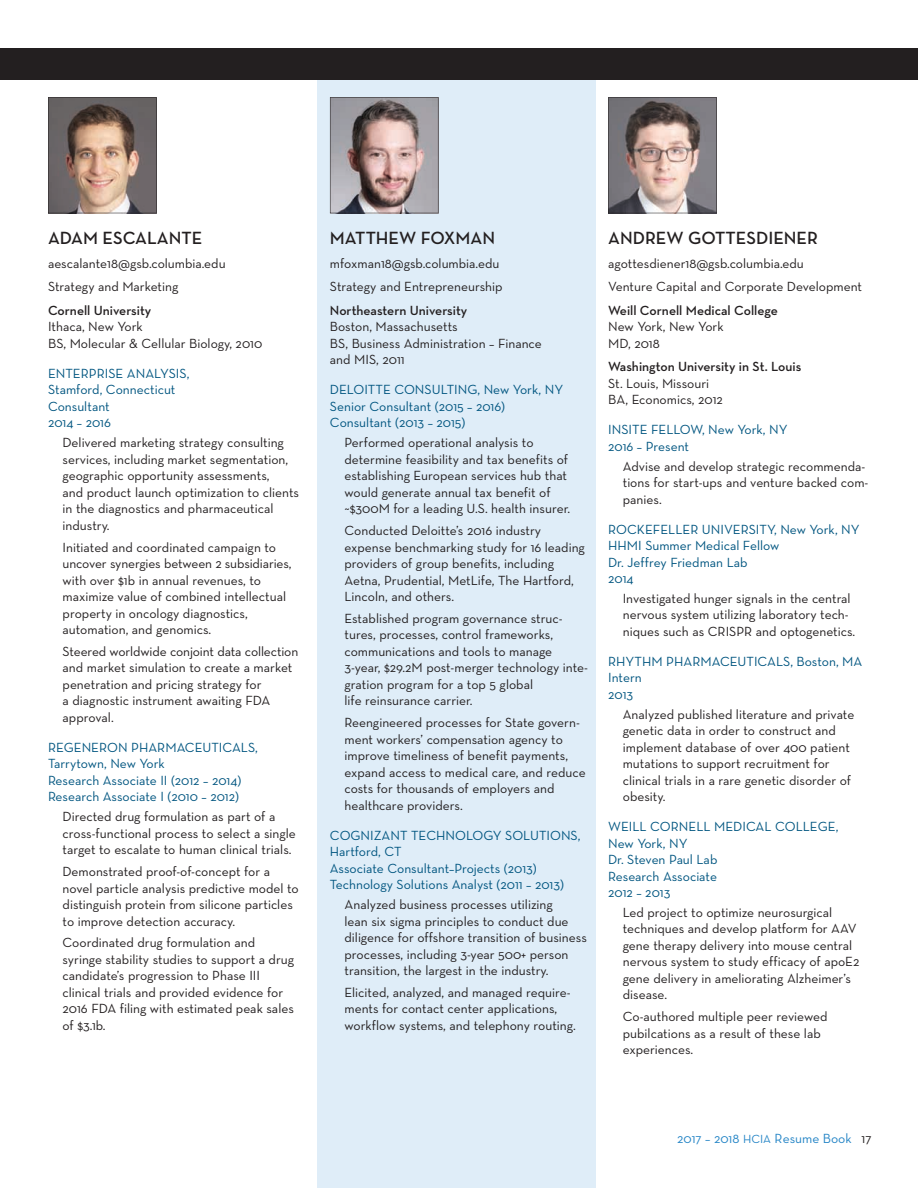
<style>
.page{position:relative;width:918px;height:1188px;background:#fff}
.page>*{position:absolute;margin:0;border:0;box-sizing:border-box;transform-origin:0 0}
.t1{font:600 18px "Neutra Text";color:#231f20}
.t2{font:13.5px/16.5px "Neutra Text";color:#231f20}
.t3{font:13.5px/16.5px "Neutra Text";color:#005580}
.t4{font:600 13.5px "Neutra Text";color:#231f20}
.t5{font:13.5px "Neutra Text";color:#2585c6}
.s1{font-size:12px}
.s2{color:#231f20}
</style>
<div class="page">
<div style="left:318px;top:78px;width:278px;height:1110px;background:#dfedf8"></div>
<div style="left:0;top:48px;width:918px;height:31px;background:#231f20"></div>
<svg style="left:48px;top:97px;width:109px;height:116px;background:#8c796f"></svg>
<svg style="left:608px;top:97px;width:109px;height:116px;background:#938685"></svg>
<svg style="left:330px;top:97px;width:108px;height:116px;background:#a19293"></svg>
<h1 class="t1" style="left:48px;top:227px;width:156px">ADAM ESCALANTE</h1>
<p class="t2" style="left:48px;top:251px;width:179px;line-height:23.5px">aescalante18@gsb.columbia.edu<br>Strategy and Marketing</p>
<p class="t4" style="left:48px;top:302px;width:105px">Cornell University</p>
<p class="t2" style="left:48px;top:318px;width:216px">Ithaca, New York<br>BS, Molecular &amp; Cellular Biology, 2010</p>
<p class="t3" style="left:48px;top:365px;width:143px">ENTERPRISE ANALYSIS,<br>Stamford, Connecticut<br>Consultant<br>2014 – 2016</p>
<p class="t2" style="left:63px;top:434px;width:238px">Delivered marketing strategy consulting services, including market segmentation, geographic opportunity assessments,<br>and product launch optimization to clients in the diagnostics and pharmaceutical industry.</p>
<p class="t2" style="left:63px;top:539px;width:230px">Initiated and coordinated campaign to uncover synergies between 2 subsidiaries, with over $1b in annual revenues, to maximize value of combined intellectual property in oncology diagnostics, automation, and genomics.</p>
<p class="t2" style="left:63px;top:643px;width:237px">Steered worldwide conjoint data collection and market simulation to create a market penetration and pricing strategy for<br>a diagnostic instrument awaiting FDA approval.</p>
<p class="t3" style="left:48px;top:739px;width:211px">REGENERON PHARMACEUTICALS,<br>Tarrytown, New York<br>Research Associate II (2012 – 2014)<br>Research Associate I (2010 – 2012)</p>
<p class="t2" style="left:63px;top:808px;width:235px">Directed drug formulation as part of a cross-functional process to select a single target to escalate to human clinical trials.</p>
<p class="t2" style="left:63px;top:863px;width:238px">Demonstrated proof-of-concept for a novel particle analysis predictive model to distinguish protein from silicone particles to improve detection accuracy.</p>
<p class="t2" style="left:63px;top:934px;width:233px">Coordinated drug formulation and syringe stability studies to support a drug candidate’s progression to Phase III clinical trials and provided evidence for 2016 FDA filing with estimated peak sales of $3.1b.</p>
<h1 class="t1" style="left:330px;top:227px;width:167px">MATTHEW FOXMAN</h1>
<p class="t2" style="left:330px;top:251px;width:174px;line-height:23.5px">mfoxman18@gsb.columbia.edu<br>Strategy and Entrepreneurship</p>
<p class="t4" style="left:330px;top:302px;width:139px">Northeastern University</p>
<p class="t2" style="left:330px;top:318px;width:213px">Boston, Massachusetts<br>BS, Business Administration – Finance and MIS, 2011</p>
<p class="t3" style="left:330px;top:381px;width:235px">DELOITTE CONSULTING, New York, NY<br>Senior Consultant (2015 – 2016)<br>Consultant (2013 – 2015)</p>
<p class="t2" style="left:345px;top:434px;width:227px">Performed operational analysis to determine feasibility and tax benefits of establishing European services hub that would generate annual tax benefit of ~$300M for a leading U.S. health insurer.</p>
<p class="t2" style="left:345px;top:522px;width:242px">Conducted Deloitte’s 2016 industry expense benchmarking study for 16 leading providers of group benefits, including Aetna, Prudential, MetLife, The Hartford, Lincoln, and others.</p>
<p class="t2" style="left:345px;top:610px;width:245px">Established program governance struc&shy;tures, processes, control frameworks, communications and tools to manage 3-year, $29.2M post-merger technology inte&shy;gration program for a top 5 global<br>life reinsurance carrier.</p>
<p class="t2" style="left:345px;top:714px;width:243px">Reengineered processes for State govern&shy;ment workers’ compensation agency to improve timeliness of benefit payments, expand access to medical care, and reduce costs for thousands of employers and healthcare providers.</p>
<p class="t3" style="left:330px;top:827px;width:252px">COGNIZANT TECHNOLOGY SOLUTIONS,<br>Hartford, CT<br>Associate Consultant–Projects (2013)<br>Technology Solutions Analyst (2011 – 2013)</p>
<p class="t2" style="left:345px;top:896px;width:244px">Analyzed business processes utilizing<br>lean six sigma principles to conduct due diligence for offshore transition of business processes, including 3-year 500+ person transition, the largest in the industry.</p>
<p class="t2" style="left:345px;top:984px;width:233px">Elicited, analyzed, and managed require&shy;ments for contact center applications, workflow systems, and telephony routing.</p>
<h1 class="t1" style="left:608px;top:227px;width:211px">ANDREW GOTTESDIENER</h1>
<p class="t2" style="left:608px;top:251px;width:255px;line-height:23.5px">agottesdiener18@gsb.columbia.edu<br>Venture Capital and Corporate Development</p>
<p class="t4" style="left:608px;top:302px;width:171px">Weill Cornell Medical College</p>
<p class="t2" style="left:608px;top:318px;width:117px">New York, New York<br>MD, 2018</p>
<p class="t4" style="left:608px;top:359px;width:195px">Washington University in St. Louis</p>
<p class="t2" style="left:608px;top:375px;width:116px">St. Louis, Missouri<br>BA, Economics, 2012</p>
<p class="t3" style="left:608px;top:421px;width:181px">INSITE FELLOW, New York, NY<br>2016 – Present</p>
<p class="t2" style="left:623px;top:458px;width:247px">Advise and develop strategic recommenda&shy;tions for start-ups and venture backed com&shy;panies.</p>
<p class="t3" style="left:608px;top:521px;width:253px">ROCKEFELLER UNIVERSITY, New York, NY<br>HHMI Summer Medical Fellow<br>Dr. Jeffrey Friedman Lab<br>2014</p>
<p class="t2" style="left:623px;top:590px;width:234px">Investigated hunger signals in the central nervous system utilizing laboratory tech&shy;niques such as CRISPR and optogenetics.</p>
<p class="t3" style="left:608px;top:653px;width:256px">RHYTHM PHARMACEUTICALS, Boston, MA<br>Intern<br>2013</p>
<p class="t2" style="left:623px;top:706px;width:233px">Analyzed published literature and private genetic data in order to construct and implement database of over 400 patient mutations to support recruitment for clinical trials in a rare genetic disorder of obesity.</p>
<p class="t3" style="left:608px;top:818px;width:232px">WEILL CORNELL MEDICAL COLLEGE,<br>New York, NY<br>Dr. Steven Paul Lab<br>Research Associate<br>2012 – 2013</p>
<p class="t2" style="left:623px;top:904px;width:238px">Led project to optimize neurosurgical techniques and develop platform for AAV gene therapy delivery into mouse central nervous system to study efficacy of apoE2 gene delivery in ameliorating Alzheimer’s disease.</p>
<p class="t2" style="left:623px;top:1008px;width:206px">Co-authored multiple peer reviewed pubilcations as a result of these lab experiences.</p>
<p class="t5" style="left:677px;top:1131px;width:196px">2017 – 2018 <span class="s1">HCIA</span> Resume Book <span class="s2">17</span></p>
</div>
